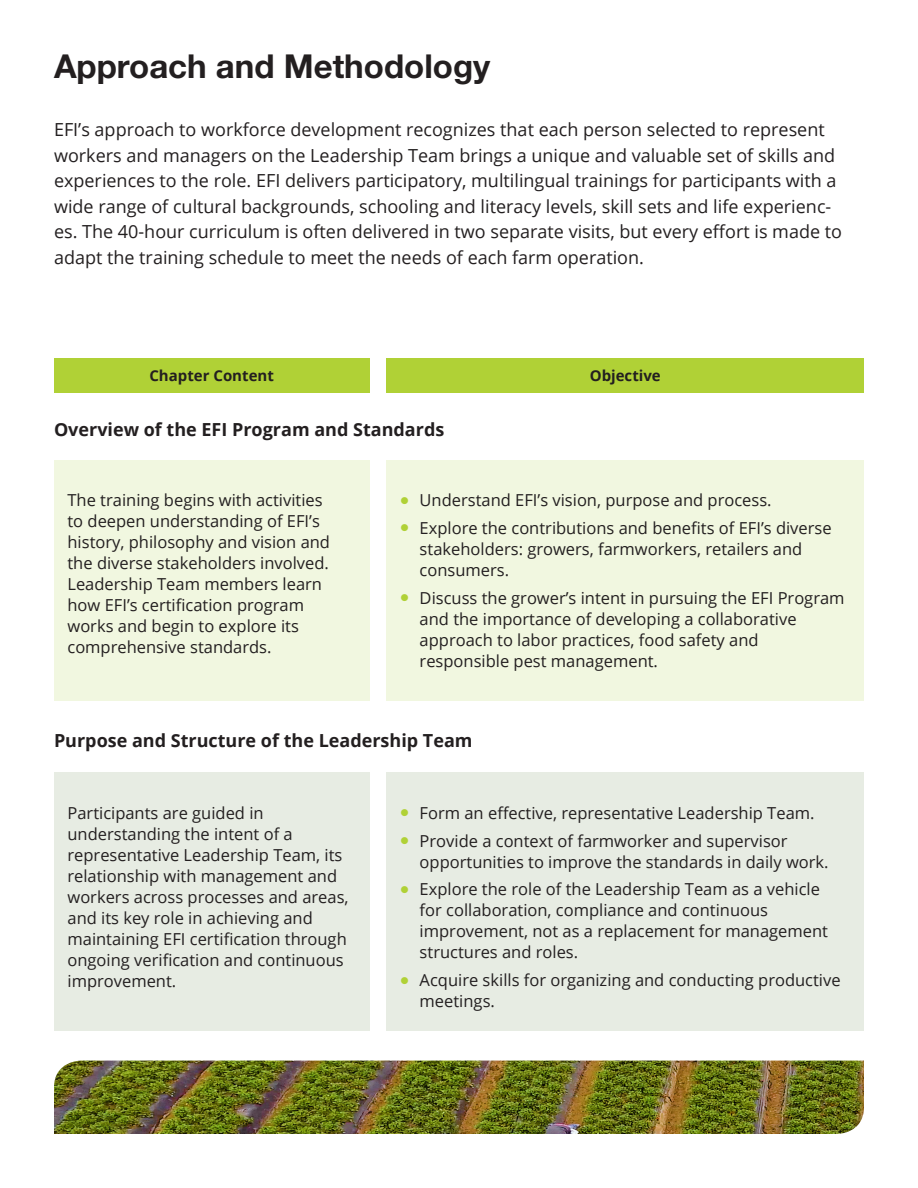
<style>
.page{position:relative;width:918px;height:1188px;background:#fff}
.page>*{position:absolute;margin:0;border:0;box-sizing:border-box;transform-origin:0 0}
.t1{font:700 33px "Helvetica Neue LT Std";color:#231f20}
.t2{font:18px/25.5px "Open Sans";color:#231f20}
.t3{font:700 18px "Open Sans";color:#231f20}
.t4{font:16.5px/21px "Open Sans";color:#231f20}
.t5{font:700 15px "Open Sans";color:#231f20}
.s1{color:#b0d136}
</style>
<div class="page">
<div style="left:54px;top:358px;width:315px;height:35px;background:#b0d136"></div>
<div style="left:54px;top:460px;width:315px;height:240px;background:#f1f7e0"></div>
<div style="left:387px;top:358px;width:477px;height:35px;background:#b0d136"></div>
<div style="left:387px;top:460px;width:477px;height:240px;background:#f1f7e0"></div>
<div style="left:54px;top:773px;width:315px;height:258px;background:#e7ece3"></div>
<div style="left:387px;top:773px;width:477px;height:258px;background:#e7ece3"></div>
<img style="left:54px;top:1061px;width:810px;height:73px">
<p class="t1" style="left:54px;top:45px;width:438px">Approach and Methodology</p>
<p class="t2" style="left:54px;top:116px;width:790px">EFI’s approach to workforce development recognizes that each person selected to represent workers and managers on the Leadership Team brings a unique and valuable set of skills and experiences to the role. EFI delivers participatory, multilingual trainings for participants with a wide range of cultural backgrounds, schooling and literacy levels, skill sets and life experienc&shy;es. The 40-hour curriculum is often delivered in two separate visits, but every effort is made to adapt the training schedule to meet the needs of each farm operation.</p>
<p class="t5" style="left:149px;top:365px;width:126px">Chapter Content</p>
<p class="t3" style="left:54px;top:417px;width:392px">Overview of the EFI Program and Standards</p>
<p class="t5" style="left:590px;top:365px;width:73px">Objective</p>
<p class="t4" style="left:68px;top:489px;width:264px">The training begins with activities to deepen understanding of EFI’s history, philosophy and vision and the diverse stakeholders involved.<br>Leadership Team members learn how EFI’s certification program works and begin to explore its comprehensive standards.</p>
<p class="t4" style="left:400px;top:489px;width:373px"><span class="s1">●</span> Understand EFI’s vision, purpose and process.</p>
<p class="t4" style="left:420px;top:517px;width:414px;text-indent:-20px"><span class="s1">●</span> Explore the contributions and benefits of EFI’s diverse stakeholders: growers, farmworkers, retailers and consumers.</p>
<p class="t4" style="left:420px;top:587px;width:426px;text-indent:-20px"><span class="s1">●</span> Discuss the grower’s intent in pursuing the EFI Program and the importance of developing a collaborative approach to labor practices, food safety and responsible pest management.</p>
<p class="t3" style="left:54px;top:728px;width:420px">Purpose and Structure of the Leadership Team</p>
<p class="t4" style="left:68px;top:802px;width:283px">Participants are guided in understanding the intent of a representative Leadership Team, its relationship with management and workers across processes and areas, and its key role in achieving and maintaining EFI certification through ongoing verification and continuous improvement.</p>
<p class="t4" style="left:400px;top:802px;width:416px"><span class="s1">●</span> Form an effective, representative Leadership Team.</p>
<p class="t4" style="left:420px;top:830px;width:411px;text-indent:-20px"><span class="s1">●</span> Provide a context of farmworker and supervisor opportunities to improve the standards in daily work.</p>
<p class="t4" style="left:420px;top:878px;width:410px;text-indent:-20px"><span class="s1">●</span> Explore the role of the Leadership Team as a vehicle for collaboration, compliance and continuous improvement, not as a replacement for management structures and roles.</p>
<p class="t4" style="left:420px;top:969px;width:423px;text-indent:-20px"><span class="s1">●</span> Acquire skills for organizing and conducting productive meetings.</p>
</div>
